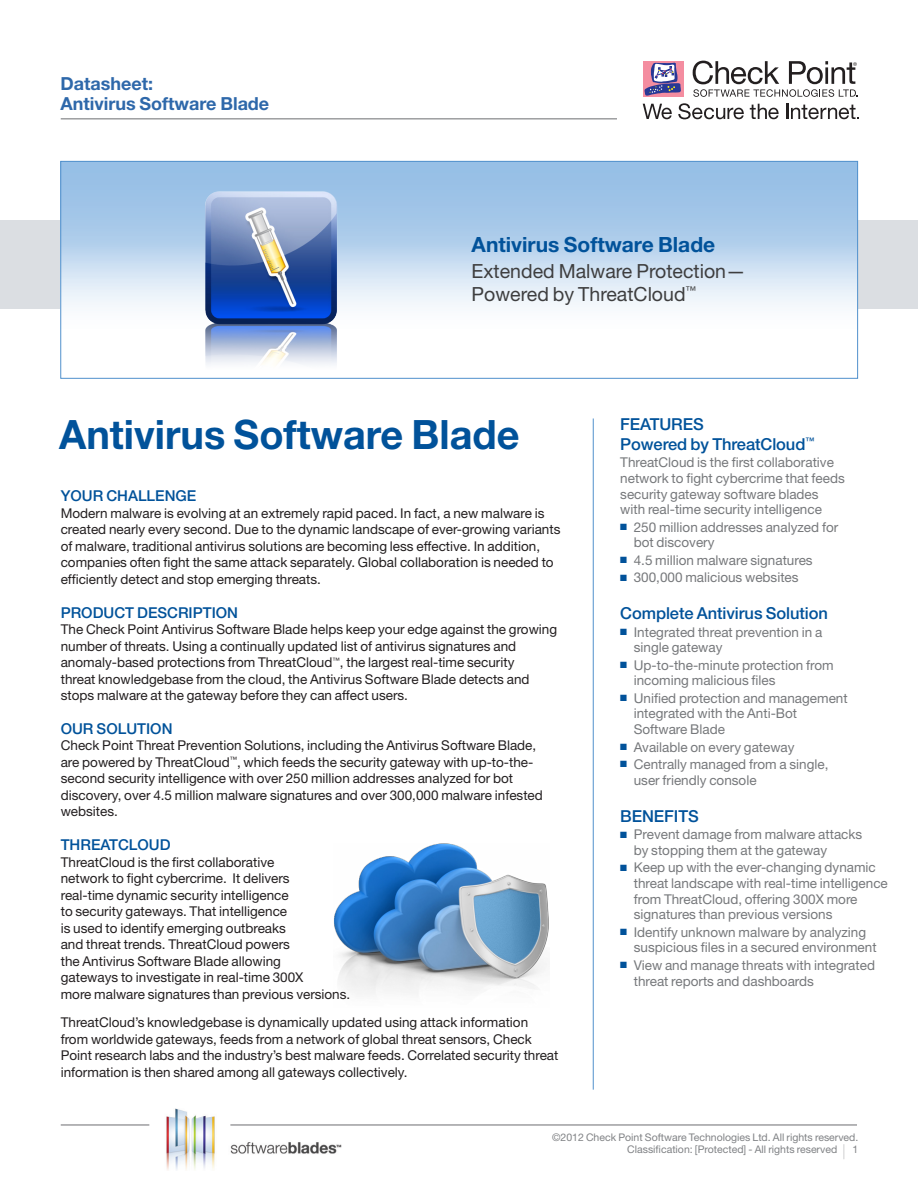
<style>
.page{position:relative;width:918px;height:1188px;background:#fff}
.page>*{position:absolute;margin:0;border:0;box-sizing:border-box;transform-origin:0 0}
.Main_Title{font:700 40.5px "Helvetica Neue";color:#01529a}
.Body_bulleted{font:700 21px "Helvetica Neue";color:#01529a}
.Body_bulleted-2{font:19.5px/22.5px "Helvetica Neue";color:#3e3e3f}
.t1{font:700 18px/19.5px "Helvetica Neue";color:#2e68aa}
.Subheads_level_2{font:500 16.5px "Helvetica Neue";letter-spacing:-.005em;color:#01529a}
.Subhead_1{font:500 15px "Helvetica Neue";color:#01529a}
.t2{font:15px "Helvetica Neue";color:#808285;scale:.33 1}
.Body_Copy{font:13.5px/16.5px "Helvetica Neue";color:#231f20}
.side_bar_bullets{font:13.5px/15.8px "Helvetica Neue";color:#76787b}
.t3{font:10.5px/12px "Helvetica Neue";color:#808285}
.s1{color:#01529a}
</style>
<div class="page">
<hr style="left:61px;top:118px;width:556px;height:1px;background:#6c6d70">
<hr style="left:593px;top:418px;width:1px;height:672px;background:#5090cc">
<div style="left:0;top:220px;width:918px;height:89px;background:#dbdee2"></div>
<div style="left:643px;top:61px;width:41px;height:35px;background:#f48da0"></div>
<svg style="left:644px;top:63px;width:37px;height:33px"></svg>
<svg style="left:643px;top:104px;width:29px;height:15px"></svg>
<svg style="left:678px;top:103px;width:66px;height:16px"></svg>
<svg style="left:750px;top:104px;width:29px;height:15px"></svg>
<svg style="left:786px;top:104px;width:72px;height:15px"></svg>
<svg style="left:693px;top:61px;width:165px;height:36px"></svg>
<img style="left:166px;top:1108px;width:180px;height:62px">
<hr style="left:61px;top:1125px;width:88px;height:1px;background:#6c6d70">
<hr style="left:230px;top:1125px;width:627px;height:1px;background:#6c6d70">
<img style="left:334px;top:844px;width:215px;height:150px">
<div style="left:61px;top:161px;width:797px;height:217px;background:linear-gradient(to bottom,#88b6e2,#fff)"></div>
<div style="left:60px;top:161px;width:798px;height:218px;border:1px solid #5090cc"></div>
<img style="left:202px;top:185px;width:138px;height:194px">
<p class="t1" style="left:61px;top:74px;width:210px">Datasheet:<br>Antivirus Software Blade</p>
<p class="Body_bulleted" style="left:472px;top:232px;width:245px">Antivirus Software Blade</p>
<p class="Body_bulleted-2" style="left:472px;top:260px;width:275px">Extended Malware Protection—<br>Powered by ThreatCloud<sup>™</sup></p>
<p class="Main_Title" style="left:59px;top:410px;width:462px">Antivirus Software Blade</p>
<p class="Subhead_1" style="left:61px;top:487px;width:137px">YOUR CHALLENGE</p>
<p class="Body_Copy" style="left:61px;top:504px;width:501px">Modern malware is evolving at an extremely rapid paced. In fact, a new malware is created nearly every second. Due to the dynamic landscape of ever-growing variants of malware, traditional antivirus solutions are becoming less effective. In addition, companies often fight the same attack separately. Global collaboration is needed to efficiently detect and stop emerging threats.</p>
<p class="Subhead_1" style="left:61px;top:603px;width:179px">PRODUCT DESCRIPTION</p>
<p class="Body_Copy" style="left:61px;top:621px;width:498px">The Check Point Antivirus Software Blade helps keep your edge against the growing number of threats. Using a continually updated list of antivirus signatures and anomaly-based protections from ThreatCloud<sup>™</sup>, the largest real-time security<br>threat knowledgebase from the cloud, the Antivirus Software Blade detects and stops malware at the gateway before they can affect users.</p>
<p class="Subhead_1" style="left:61px;top:720px;width:113px">OUR SOLUTION</p>
<p class="Body_Copy" style="left:61px;top:737px;width:484px">Check Point Threat Prevention Solutions, including the Antivirus Software Blade, are powered by ThreatCloud<sup>™</sup>, which feeds the security gateway with up-to-the&shy;second security intelligence with over 250 million addresses analyzed for bot discovery, over 4.5 million malware signatures and over 300,000 malware infested websites.</p>
<p class="Subhead_1" style="left:61px;top:836px;width:111px">THREATCLOUD</p>
<p class="Body_Copy" style="left:61px;top:854px;width:291px">ThreatCloud is the first collaborative<br>network to fight cybercrime. It delivers<br>real-time dynamic security intelligence<br>to security gateways. That intelligence<br>is used to identify emerging outbreaks<br>and threat trends. ThreatCloud powers<br>the Antivirus Software Blade allowing<br>gateways to investigate in real-time 300X<br>more malware signatures than previous versions.</p>
<p class="Body_Copy" style="left:61px;top:1014px;width:499px">ThreatCloud’s knowledgebase is dynamically updated using attack information from worldwide gateways, feeds from a network of global threat sensors, Check Point research labs and the industry’s best malware feeds. Correlated security threat information is then shared among all gateways collectively.</p>
<p class="Subheads_level_2" style="left:620px;top:415px;width:85px">FEATURES</p>
<p class="Subheads_level_2" style="left:620px;top:434px;width:196px">Powered by ThreatCloud<sup>™</sup></p>
<p class="side_bar_bullets" style="left:620px;top:454px;width:226px">ThreatCloud is the first collaborative network to fight cybercrime that feeds security gateway software blades with real-time security intelligence</p>
<p class="side_bar_bullets" style="left:634px;top:519px;width:206px;text-indent:-14px"><span class="s1">■</span> 250 million addresses analyzed for bot discovery</p>
<p class="side_bar_bullets" style="left:620px;top:552px;width:194px"><span class="s1">■</span> 4.5 million malware signatures</p>
<p class="side_bar_bullets" style="left:620px;top:569px;width:180px"><span class="s1">■</span> 300,000 malicious websites</p>
<p class="Subheads_level_2" style="left:620px;top:603px;width:209px">Complete Antivirus Solution</p>
<p class="side_bar_bullets" style="left:634px;top:624px;width:190px;text-indent:-14px"><span class="s1">■</span> Integrated threat prevention in a single gateway</p>
<p class="side_bar_bullets" style="left:634px;top:657px;width:201px;text-indent:-14px"><span class="s1">■</span> Up-to-the-minute protection from incoming malicious files</p>
<p class="side_bar_bullets" style="left:634px;top:690px;width:215px;text-indent:-14px"><span class="s1">■</span> Unified protection and management integrated with the Anti-Bot<br>Software Blade</p>
<p class="side_bar_bullets" style="left:620px;top:739px;width:176px"><span class="s1">■</span> Available on every gateway</p>
<p class="side_bar_bullets" style="left:634px;top:756px;width:196px;text-indent:-14px"><span class="s1">■</span> Centrally managed from a single, user friendly console</p>
<p class="Subheads_level_2" style="left:620px;top:806px;width:80px">BENEFITS</p>
<p class="side_bar_bullets" style="left:634px;top:826px;width:230px;text-indent:-14px"><span class="s1">■</span> Prevent damage from malware attacks by stopping them at the gateway</p>
<p class="side_bar_bullets" style="left:634px;top:859px;width:256px;text-indent:-14px"><span class="s1">■</span> Keep up with the ever-changing dynamic threat landscape with real-time intelligence from ThreatCloud, offering 300X more signatures than previous versions</p>
<p class="side_bar_bullets" style="left:634px;top:924px;width:244px;text-indent:-14px"><span class="s1">■</span> Identify unknown malware by analyzing suspicious files in a secured environment</p>
<p class="side_bar_bullets" style="left:634px;top:957px;width:243px;text-indent:-14px"><span class="s1">■</span> View and manage threats with integrated threat reports and dashboards</p>
<p class="t3" style="left:627px;top:1131px;width:233px;text-indent:-75px">©2012 Check Point Software Technologies Ltd. All rights reserved.<br>Classification: [Protected] - All rights reserved</p>
<p class="t2" style="left:844px;top:1141px;width:5px">|</p>
<p class="t3" style="left:853px;top:1143px;width:7px">1</p>
</div>
